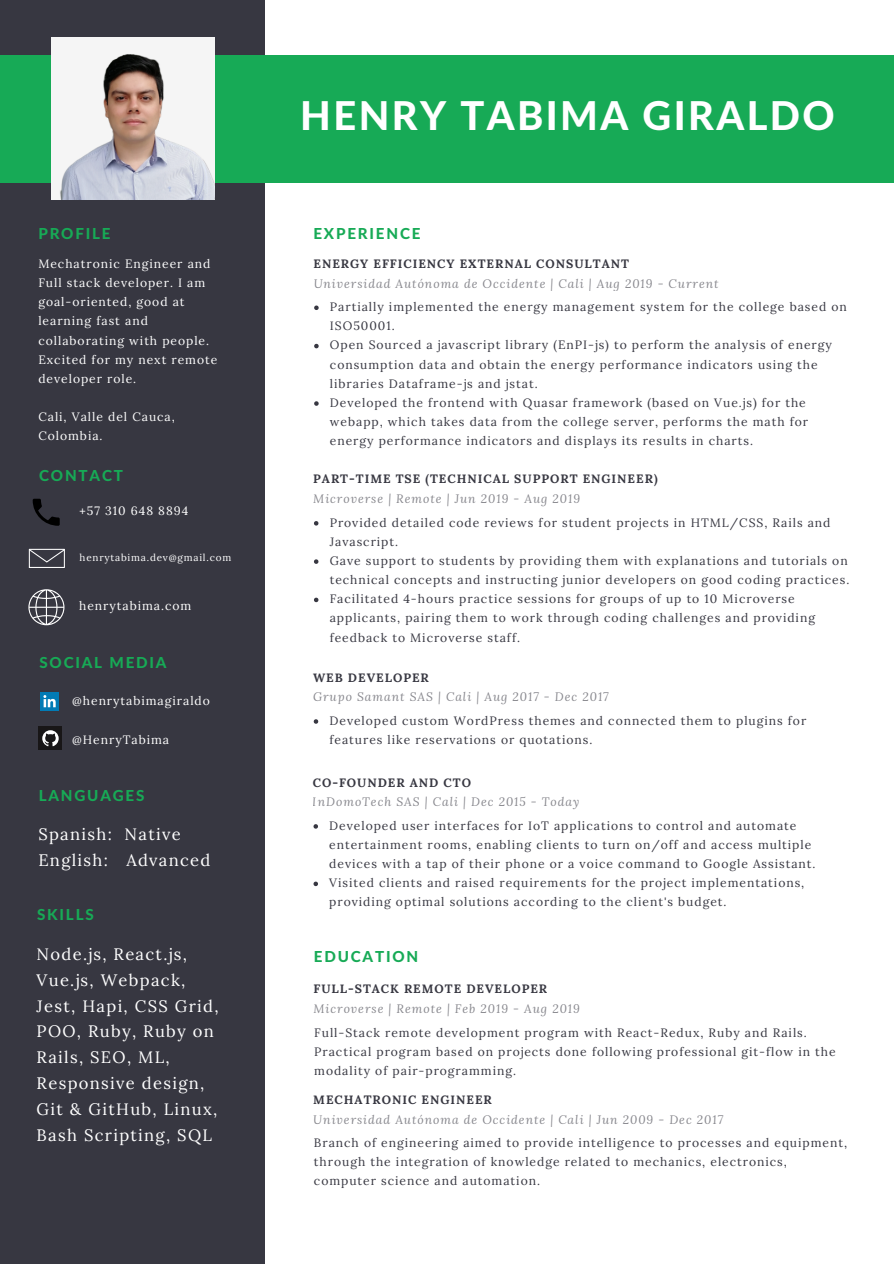
<style>
.page{position:relative;width:894px;height:1264px;background:#fff}
.page>*{position:absolute;margin:0;border:0;box-sizing:border-box;transform-origin:0 0}
.t1{font:800 39.75px "Lato Latin";letter-spacing:.06em;color:#fff}
.t2{font:16.5px/26px "Lora";letter-spacing:.08em;color:#fff}
.t3{font:800 15.15px "Lato Latin";letter-spacing:.12em;color:#17aa56}
.t4{font:12.15px/19.2px "Lora";letter-spacing:.08em;color:#373741}
.t5{font:italic 12.15px "Lora";letter-spacing:.08em;color:#373741}
.t6{font:12.15px/19.2px "Lora";letter-spacing:.08em;color:#fff}
.t7{font:700 12.15px "Lora";letter-spacing:.08em;color:#373741}
.t8{font:9.9px "Lora";letter-spacing:.08em;color:#fff}
</style>
<div class="page">
<div style="left:0;top:0;width:265px;height:1263px;background:#373741"></div>
<svg style="left:33px;top:498px;width:27px;height:28px"></svg>
<svg style="left:29px;top:549px;width:36px;height:19px"></svg>
<svg style="left:28px;top:589px;width:36px;height:36px"></svg>
<div style="left:0;top:55px;width:893px;height:127px;background:#17aa56"></div>
<div style="left:39px;top:726px;width:23px;height:24px;background:#181617"></div>
<svg style="left:42px;top:730px;width:17px;height:16px"></svg>
<div style="left:41px;top:692px;width:18px;height:18px;background:#027bb5"></div>
<svg style="left:43px;top:695px;width:13px;height:12px"></svg>
<svg style="left:314px;top:305px;width:4px;height:5px"></svg>
<svg style="left:314px;top:344px;width:4px;height:4px"></svg>
<svg style="left:314px;top:401px;width:4px;height:5px"></svg>
<svg style="left:314px;top:521px;width:4px;height:4px"></svg>
<svg style="left:314px;top:559px;width:4px;height:5px"></svg>
<svg style="left:314px;top:597px;width:4px;height:5px"></svg>
<svg style="left:313px;top:719px;width:5px;height:4px"></svg>
<svg style="left:313px;top:824px;width:5px;height:4px"></svg>
<svg style="left:313px;top:881px;width:5px;height:5px"></svg>
<img style="left:52px;top:38px;width:162px;height:162px">
<p class="t3" style="left:38px;top:224px;width:74px">PROFILE</p>
<p class="t6" style="left:38px;top:254px;width:180px">Mechatronic Engineer and<br>Full stack developer. I am goal-oriented, good at learning fast and collaborating with people.<br>Excited for my next remote developer role.</p>
<p class="t6" style="left:38px;top:407px;width:138px">Cali, Valle del Cauca,<br>Colombia.</p>
<p class="t3" style="left:39px;top:466px;width:85px">CONTACT</p>
<p class="t6" style="left:80px;top:500px;width:110px">+57 310 648 8894</p>
<p class="t8" style="left:80px;top:550px;width:153px">henrytabima.dev@gmail.com</p>
<p class="t6" style="left:79px;top:596px;width:114px">henrytabima.com</p>
<p class="t3" style="left:39px;top:653px;width:129px">SOCIAL MEDIA</p>
<p class="t6" style="left:72px;top:691px;width:139px">@henrytabimagiraldo</p>
<p class="t6" style="left:72px;top:729px;width:98px">@HenryTabima</p>
<p class="t3" style="left:39px;top:786px;width:107px">LANGUAGES</p>
<h2 class="t2" style="left:38px;top:821px;width:174px">Spanish: Native<br>English: Advanced</h2>
<p class="t3" style="left:37px;top:905px;width:58px">SKILLS</p>
<h2 class="t2" style="left:37px;top:940px;width:183px">Node.js, React.js,<br>Vue.js, Webpack,<br>Jest, Hapi, CSS Grid,<br>POO, Ruby, Ruby on<br>Rails, SEO, ML,<br>Responsive design,<br>Git &amp; GitHub, Linux,<br>Bash Scripting, SQL</h2>
<h1 class="t1" style="left:300px;top:91px;width:536px">HENRY TABIMA GIRALDO</h1>
<p class="t3" style="left:313px;top:224px;width:108px">EXPERIENCE</p>
<p class="t7" style="left:313px;top:256px;width:317px">ENERGY EFFICIENCY EXTERNAL CONSULTANT</p>
<p class="t5" style="left:313px;top:275px;width:406px">Universidad Autónoma de Occidente | Cali | Aug 2019 - Current</p>
<p class="t4" style="left:330px;top:297px;width:518px">Partially implemented the energy management system for the college based on ISO50001.<br>Open Sourced a javascript library (EnPI-js) to perform the analysis of energy consumption data and obtain the energy performance indicators using the libraries Dataframe-js and jstat.<br>Developed the frontend with Quasar framework (based on Vue.js) for the webapp, which takes data from the college server, performs the math for energy performance indicators and displays its results in charts.</p>
<p class="t7" style="left:313px;top:471px;width:346px">PART-TIME TSE (TECHNICAL SUPPORT ENGINEER)</p>
<p class="t5" style="left:313px;top:490px;width:268px">Microverse | Remote | Jun 2019 - Aug 2019</p>
<p class="t4" style="left:329px;top:512px;width:521px">Provided detailed code reviews for student projects in HTML/CSS, Rails and Javascript.<br>Gave support to students by providing them with explanations and tutorials on technical concepts and instructing junior developers on good coding practices.<br>Facilitated 4-hours practice sessions for groups of up to 10 Microverse applicants, pairing them to work through coding challenges and providing feedback to Microverse staff.</p>
<p class="t7" style="left:313px;top:669px;width:117px">WEB DEVELOPER</p>
<p class="t5" style="left:313px;top:688px;width:297px">Grupo Samant SAS | Cali | Aug 2017 - Dec 2017</p>
<p class="t4" style="left:329px;top:710px;width:478px">Developed custom WordPress themes and connected them to plugins for features like reservations or quotations.</p>
<p class="t7" style="left:313px;top:774px;width:160px">CO-FOUNDER AND CTO</p>
<p class="t5" style="left:313px;top:793px;width:268px">InDomoTech SAS | Cali | Dec 2015 - Today</p>
<p class="t4" style="left:329px;top:815px;width:487px">Developed user interfaces for IoT applications to control and automate entertainment rooms, enabling clients to turn on/off and access multiple devices with a tap of their phone or a voice command to Google Assistant.<br>Visited clients and raised requirements for the project implementations, providing optimal solutions according to the client's budget.</p>
<p class="t3" style="left:314px;top:946px;width:106px">EDUCATION</p>
<p class="t7" style="left:313px;top:981px;width:235px">FULL-STACK REMOTE DEVELOPER</p>
<p class="t5" style="left:313px;top:1000px;width:268px">Microverse | Remote | Feb 2019 - Aug 2019</p>
<p class="t4" style="left:314px;top:1022px;width:523px">Full-Stack remote development program with React-Redux, Ruby and Rails.<br>Practical program based on projects done following professional git-flow in the modality of pair-programming.</p>
<p class="t7" style="left:313px;top:1091px;width:180px">MECHATRONIC ENGINEER</p>
<p class="t5" style="left:313px;top:1110px;width:411px">Universidad Autónoma de Occidente | Cali | Jun 2009 - Dec 2017</p>
<p class="t4" style="left:314px;top:1132px;width:534px">Branch of engineering aimed to provide intelligence to processes and equipment, through the integration of knowledge related to mechanics, electronics, computer science and automation.</p>
</div>
